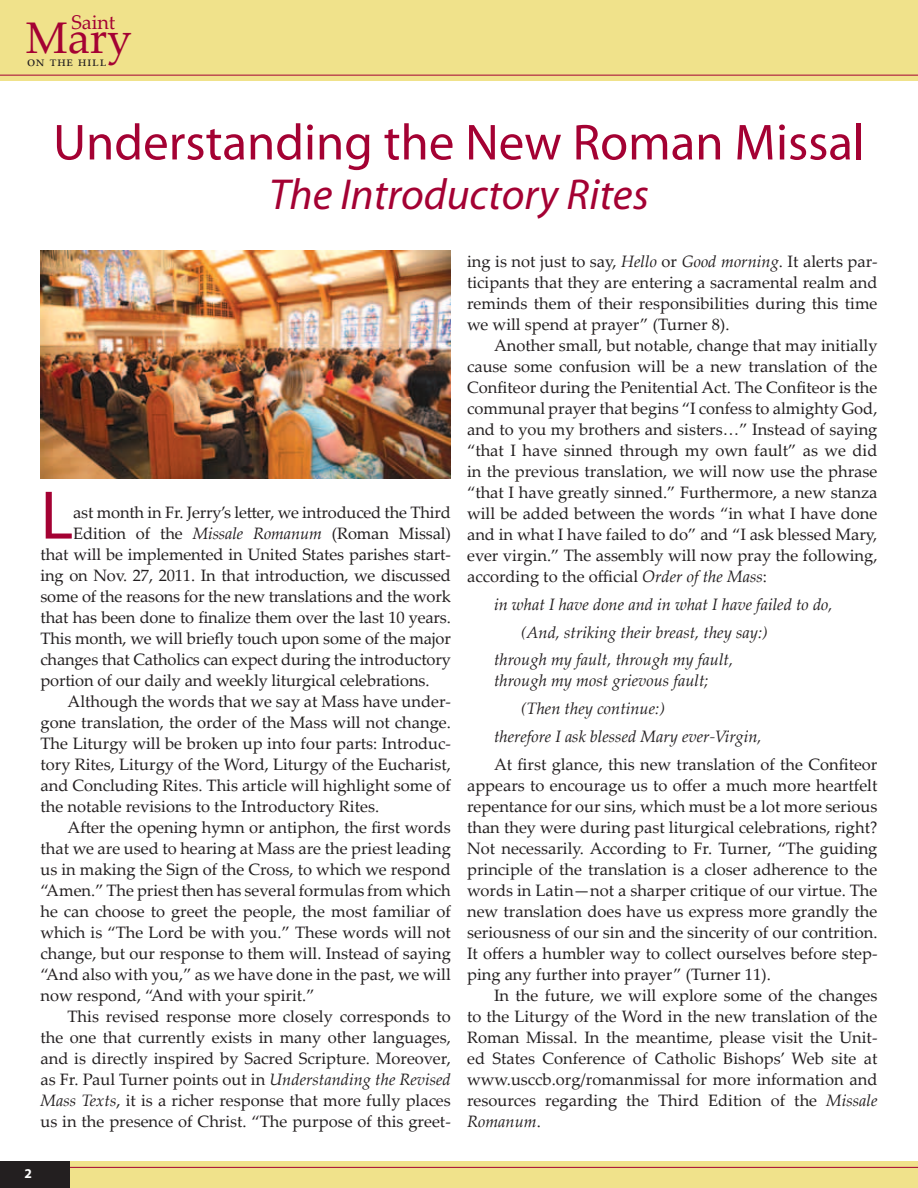
<style>
.page{position:relative;width:918px;height:1188px;background:#fff}
.page>*{position:absolute;margin:0;border:0;box-sizing:border-box;transform-origin:0 0}
.Single_Drop{font:69.3px "Myriad";color:#a40133}
.Article_Title{font:51px "Myriad";color:#a40133}
.t1{font:44.25px "Palatino Linotype";color:#a40133}
.Article_Title-2{font:italic 43.5px "Myriad";color:#a40133}
.t2{font:19.8px "Palatino Linotype";color:#a40133}
.body{font:16.5px/21px "Palatino Linotype";color:#231f20;text-align:justify}
.Single_Drop-2{font:16.5px "Palatino Linotype";letter-spacing:-.01em;color:#231f20}
.body-2{font:italic 16.5px "Palatino Linotype";color:#231f20}
.t3{font:14.25px "Palatino Linotype";color:#231f20}
.t4{font:700 13.5px "Myriad";color:#fff}
.s1{font-style:italic}
</style>
<div class="page">
<div style="left:0;top:1161px;width:918px;height:27px;background:#f0e28b"></div>
<hr style="left:0;top:1167px;width:918px;height:1px;background:#a40133">
<div style="left:0;top:1161px;width:70px;height:27px;background:#231f20"></div>
<div style="left:0;top:0;width:918px;height:81px;background:#f0e28b"></div>
<hr style="left:0;top:75px;width:918px;height:1px;background:#a40133">
<img style="left:40px;top:251px;width:411px;height:227px">
<p class="t2" style="left:71px;top:8px;width:46px">Saint</p>
<p class="t3" style="left:27px;top:51px;width:81px">on the hill</p>
<p class="t1" style="left:26px;top:7px;width:108px">Mary</p>
<p class="Article_Title" style="left:53px;top:117px;width:813px">Understanding the New Roman Missal</p>
<p class="Article_Title-2" style="left:269px;top:173px;width:381px">The Introductory Rites</p>
<p class="Single_Drop" style="left:40px;top:481px;width:34px">L</p>
<p class="Single_Drop-2" style="left:73px;top:500px;width:379px">ast month in Fr. Jerry’s letter, we introduced the Third</p>
<p class="Single_Drop-2" style="left:73px;top:521px;width:379px">Edition of the <span class="s1">Missale Romanum</span> (Roman Missal)</p>
<p class="Single_Drop-2" style="left:40px;top:542px;width:412px">that will be implemented in United States parishes start-</p>
<p class="Single_Drop-2" style="left:40px;top:563px;width:412px">ing on Nov. 27, 2011. In that introduction, we discussed</p>
<p class="Single_Drop-2" style="left:40px;top:584px;width:412px">some of the reasons for the new translations and the work</p>
<p class="Single_Drop-2" style="left:40px;top:605px;width:412px">that has been done to finalize them over the last 10 years.</p>
<p class="Single_Drop-2" style="left:40px;top:626px;width:412px">This month, we will briefly touch upon some of the major</p>
<p class="Single_Drop-2" style="left:40px;top:647px;width:412px">changes that Catholics can expect during the introductory</p>
<p class="Single_Drop-2" style="left:40px;top:668px;width:391px">portion of our daily and weekly liturgical celebrations.</p>
<p class="body" style="left:40px;top:690px;width:412px;text-indent:27px">Although the words that we say at Mass have under&shy;gone translation, the order of the Mass will not change.<br>The Liturgy will be broken up into four parts: Introduc&shy;tory Rites, Liturgy of the Word, Liturgy of the Eucharist, and Concluding Rites. This article will highlight some of the notable revisions to the Introductory Rites.</p>
<p class="body" style="left:40px;top:816px;width:412px;text-indent:27px">After the opening hymn or antiphon, the first words that we are used to hearing at Mass are the priest leading us in making the Sign of the Cross, to which we respond “Amen.” The priest then has several formulas from which he can choose to greet the people, the most familiar of which is “The Lord be with you.” These words will not change, but our response to them will. Instead of saying “And also with you,” as we have done in the past, we will now respond, “And with your spirit.”</p>
<p class="body" style="left:40px;top:1005px;width:412px;text-indent:27px">This revised response more closely corresponds to the one that currently exists in many other languages, and is directly inspired by Sacred Scripture. Moreover, as Fr. Paul Turner points out in <span class="s1">Understanding the Revised Mass Texts</span>, it is a richer response that more fully places us in the presence of Christ. “The purpose of this greet-</p>
<p class="t4" style="left:24px;top:1166px;width:9px">2</p>
<p class="body" style="left:467px;top:250px;width:412px">ing is not just to say, <span class="s1">Hello</span> or <span class="s1">Good morning</span>. It alerts par&shy;ticipants that they are entering a sacramental realm and reminds them of their responsibilities during this time we will spend at prayer” (Turner 8).</p>
<p class="body" style="left:467px;top:334px;width:412px;text-indent:27px">Another small, but notable, change that may initially cause some confusion will be a new translation of the Confiteor during the Penitential Act. The Confiteor is the communal prayer that begins “I confess to almighty God, and to you my brothers and sisters…” Instead of saying “that I have sinned through my own fault” as we did in the previous translation, we will now use the phrase “that I have greatly sinned.” Furthermore, a new stanza will be added between the words “in what I have done and in what I have failed to do” and “I ask blessed Mary, ever virgin.” The assembly will now pray the following, according to the official <span class="s1">Order of the Mass</span>:</p>
<p class="body-2" style="left:494px;top:592px;width:340px">in what I have done and in what I have failed to do,</p>
<p class="body-2" style="left:521px;top:620px;width:248px">(And, striking their breast, they say:)</p>
<p class="body-2" style="left:494px;top:648px;width:241px">through my fault, through my fault,</p>
<p class="body-2" style="left:494px;top:669px;width:216px">through my most grievous fault;</p>
<p class="body-2" style="left:521px;top:697px;width:145px">(Then they continue:)</p>
<p class="body-2" style="left:494px;top:724px;width:269px">therefore I ask blessed Mary ever-Virgin,</p>
<p class="body" style="left:467px;top:753px;width:412px;text-indent:27px">At first glance, this new translation of the Confiteor appears to encourage us to offer a much more heartfelt repentance for our sins, which must be a lot more serious than they were during past liturgical celebrations, right?<br>Not necessarily. According to Fr. Turner, “The guiding principle of the translation is a closer adherence to the words in Latin—not a sharper critique of our virtue. The new translation does have us express more grandly the seriousness of our sin and the sincerity of our contrition.<br>It offers a humbler way to collect ourselves before step&shy;ping any further into prayer” (Turner 11).</p>
<p class="body" style="left:467px;top:984px;width:412px;text-indent:27px">In the future, we will explore some of the changes to the Liturgy of the Word in the new translation of the Roman Missal. In the meantime, please visit the Unit&shy;ed States Conference of Catholic Bishops’ Web site at www.usccb.org/romanmissal for more information and resources regarding the Third Edition of the <span class="s1">Missale Romanum</span>.</p>
</div>
